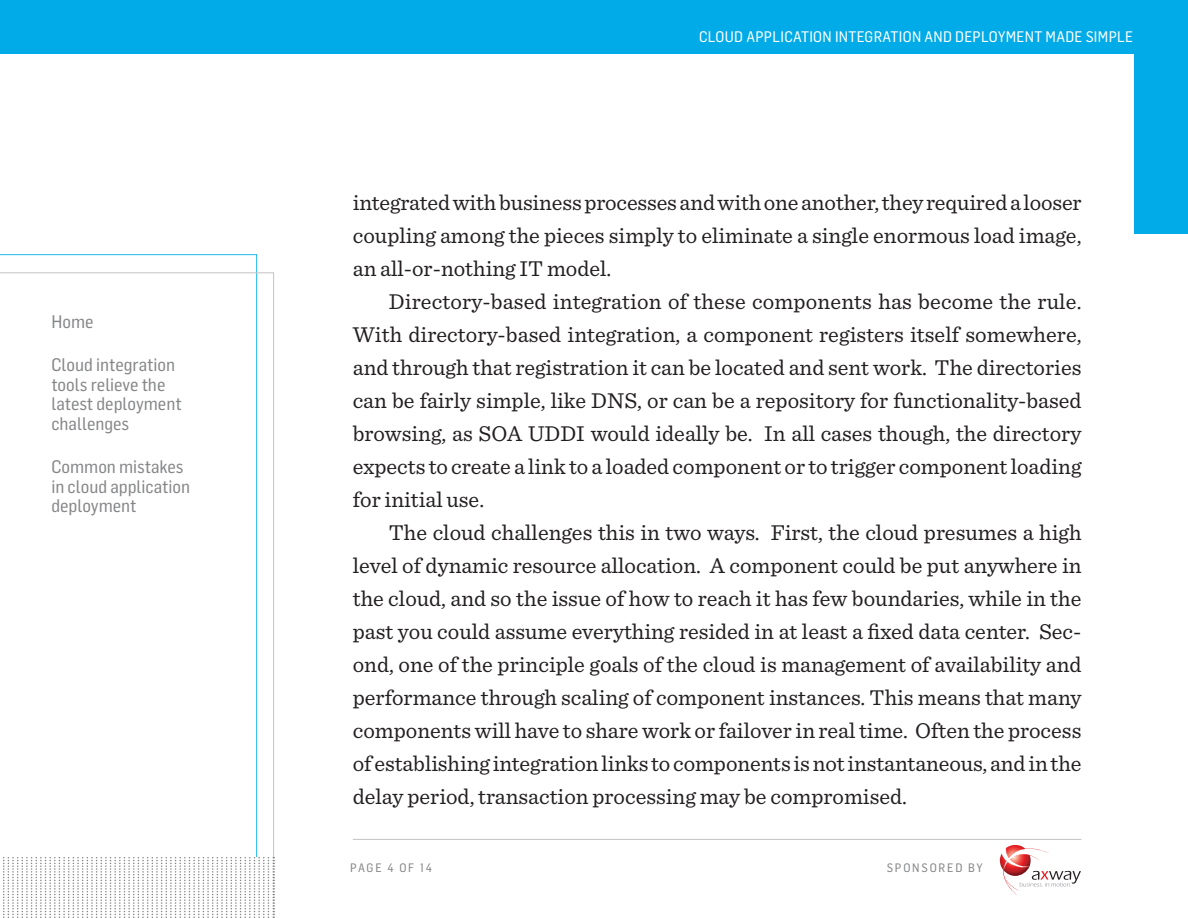
<style>
.page{position:relative;width:1188px;height:918px;background:#fff}
.page>*{position:absolute;margin:0;border:0;box-sizing:border-box;transform-origin:0 0}
.body_copy{font:22.5px/33px "Sentinel";color:#231f20;text-align:justify}
.t1{font:17.85px/19.5px "Flama Semicondensed Basic";color:#858688}
.t2{font:15px "Flama Semicondensed Basic";letter-spacing:.02em;color:#fff}
.t3{font:12px "Flama Semicondensed Basic";letter-spacing:.15em;color:#858688}
</style>
<div class="page">
<svg style="left:0;top:272px;width:274px;height:585px"></svg>
<hr style="left:353px;top:839px;width:728px;height:1px;background:#c3c4c6">
<svg style="left:1000px;top:845px;width:81px;height:50px"></svg>
<div style="left:1134px;top:0;width:54px;height:234px;background:#00abe7"></div>
<div style="left:0;top:0;width:1188px;height:54px;background:#00abe7"></div>
<svg style="left:3px;top:857px;width:271px;height:61px"></svg>
<p class="t1" style="left:51px;top:311px;width:44px">Home</p>
<p class="t1" style="left:51px;top:354px;width:132px">Cloud integration tools relieve the latest deployment challenges</p>
<p class="t1" style="left:51px;top:456px;width:140px">Common mistakes in cloud application deployment</p>
<p class="t2" style="left:699px;top:27px;width:436px">CLOUD APPLICATION INTEGRATION AND DEPLOYMENT MADE SIMPLE</p>
<p class="body_copy" style="left:353px;top:185px;width:730px">integrated with business processes and with one another, they required a looser coupling among the pieces simply to eliminate a single enormous load image, an all-or-nothing IT model.</p>
<p class="body_copy" style="left:353px;top:284px;width:730px;text-indent:36px">Directory-based integration of these components has become the rule.<br>With directory-based integration, a component registers itself somewhere, and through that registration it can be located and sent work. The directories can be fairly simple, like DNS, or can be a repository for functionality-based browsing, as SOA UDDI would ideally be. In all cases though, the directory expects to create a link to a loaded component or to trigger component loading for initial use.</p>
<p class="body_copy" style="left:353px;top:515px;width:730px;text-indent:36px">The cloud challenges this in two ways. First, the cloud presumes a high level of dynamic resource allocation. A component could be put anywhere in the cloud, and so the issue of how to reach it has few boundaries, while in the past you could assume everything resided in at least a fixed data center. Sec&shy;ond, one of the principle goals of the cloud is management of availability and performance through scaling of component instances. This means that many components will have to share work or failover in real time. Often the process of establishing integration links to components is not instantaneous, and in the delay period, transaction processing may be compromised.</p>
<p class="t3" style="left:350px;top:860px;width:83px">PAGE 4 OF 14</p>
<p class="t3" style="left:887px;top:860px;width:98px">SPONSORED BY</p>
</div>
